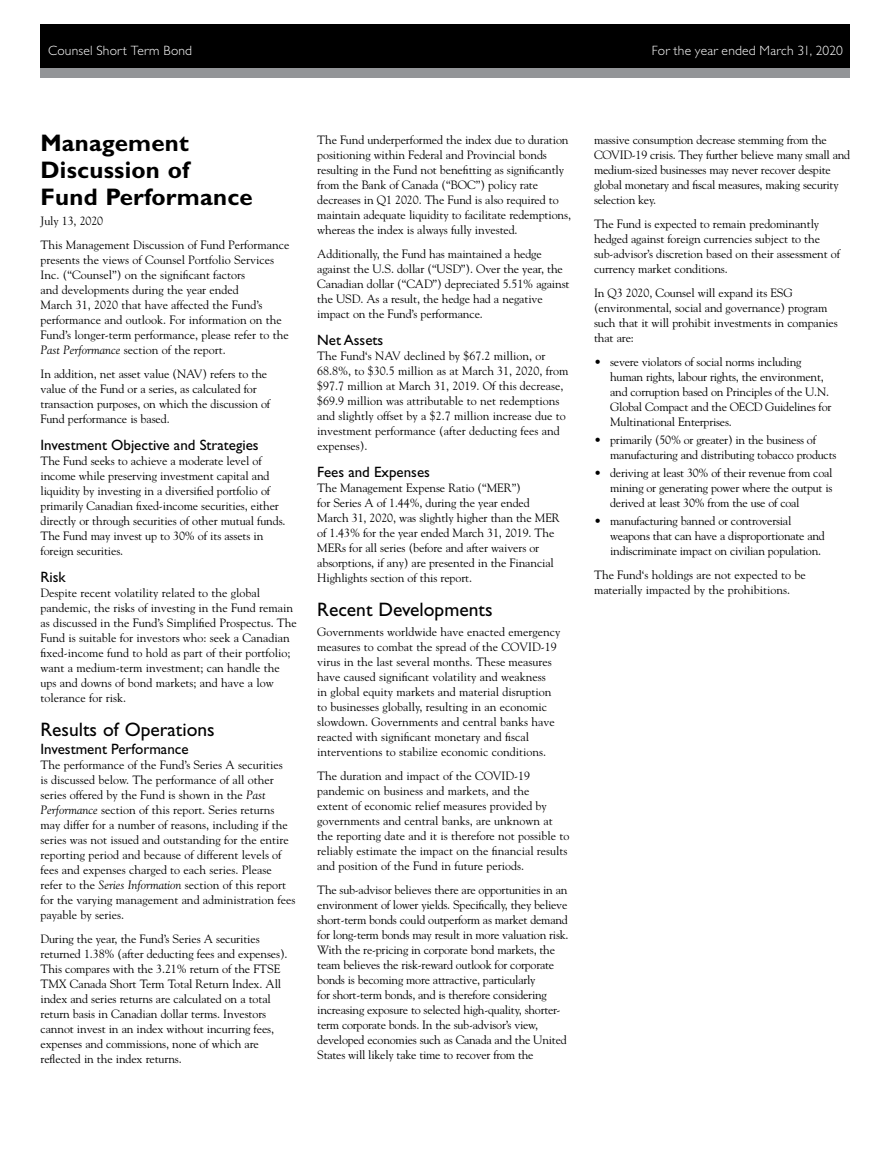
<style>
.page{position:relative;width:891px;height:1161px;background:#fff}
.page>*{position:absolute;margin:0;border:0;box-sizing:border-box;transform-origin:0 0}
.Head_with_date{font:700 24px/27px "Gill Sans Std";letter-spacing:.01em;color:#000}
.Subhead_Bold{font:19.5px "Gill Sans Std";color:#000}
._2nd_Subhead{font:15px "Gill Sans Std";color:#000}
.SCOTT_Master_Page_he{font:300 13.5px "Gill Sans Std";letter-spacing:.015em;color:#fff}
.Body_Copy{font:12px/15px "Goudy Std";letter-spacing:-.01em;color:#000}
.Bullets{font:12px/15px "Goudy Std";letter-spacing:-.02em;color:#000}
.s1{font-style:italic}
</style>
<div class="page">
<div style="left:40px;top:24px;width:810px;height:52px;background:#000"></div>
<div style="left:40px;top:68px;width:810px;height:10px;background:#939598"></div>
<p class="SCOTT_Master_Page_he" style="left:48px;top:43px;width:146px">Counsel Short Term Bond</p>
<p class="SCOTT_Master_Page_he" style="left:652px;top:43px;width:193px">For the year ended March 31, 2020</p>
<p class="Head_with_date" style="left:40px;top:130px;width:214px">Management<br>Discussion of<br>Fund Performance</p>
<p class="Body_Copy" style="left:40px;top:213px;width:64px">July 13, 2020</p>
<p class="Body_Copy" style="left:40px;top:237px;width:251px">This Management Discussion of Fund Performance presents the views of Counsel Portfolio Services Inc. (“Counsel”) on the significant factors<br>and developments during the year ended<br>March 31, 2020 that have affected the Fund’s performance and outlook. For information on the Fund’s longer-term performance, please refer to the <span class="s1">Past Performance</span> section of the report.</p>
<p class="Body_Copy" style="left:40px;top:366px;width:231px">In addition, net asset value (NAV) refers to the value of the Fund or a series, as calculated for transaction purposes, on which the discussion of Fund performance is based.</p>
<p class="_2nd_Subhead" style="left:40px;top:436px;width:220px">Investment Objective and Strategies</p>
<p class="Body_Copy" style="left:40px;top:453px;width:247px">The Fund seeks to achieve a moderate level of income while preserving investment capital and liquidity by investing in a diversified portfolio of primarily Canadian fixed-income securities, either directly or through securities of other mutual funds.<br>The Fund may invest up to 30% of its assets in foreign securities.</p>
<p class="_2nd_Subhead" style="left:40px;top:568px;width:27px">Risk</p>
<p class="Body_Copy" style="left:40px;top:585px;width:258px">Despite recent volatility related to the global pandemic, the risks of investing in the Fund remain as discussed in the Fund’s Simplified Prospectus. The Fund is suitable for investors who: seek a Canadian fixed-income fund to hold as part of their portfolio; want a medium-term investment; can handle the ups and downs of bond markets; and have a low tolerance for risk.</p>
<p class="Subhead_Bold" style="left:40px;top:718px;width:176px">Results of Operations</p>
<p class="_2nd_Subhead" style="left:40px;top:741px;width:150px">Investment Performance</p>
<p class="Body_Copy" style="left:40px;top:757px;width:257px">The performance of the Fund’s Series A securities<br>is discussed below. The performance of all other series offered by the Fund is shown in the <span class="s1">Past Performance</span> section of this report. Series returns may differ for a number of reasons, including if the series was not issued and outstanding for the entire reporting period and because of different levels of fees and expenses charged to each series. Please refer to the <span class="s1">Series Information</span> section of this report for the varying management and administration fees payable by series.</p>
<p class="Body_Copy" style="left:40px;top:931px;width:249px">During the year, the Fund’s Series A securities returned 1.38% (after deducting fees and expenses).<br>This compares with the 3.21% return of the FTSE TMX Canada Short Term Total Return Index. All index and series returns are calculated on a total return basis in Canadian dollar terms. Investors cannot invest in an index without incurring fees, expenses and commissions, none of which are reflected in the index returns.</p>
<p class="Body_Copy" style="left:317px;top:132px;width:255px">The Fund underperformed the index due to duration positioning within Federal and Provincial bonds resulting in the Fund not benefitting as significantly from the Bank of Canada (“BOC”) policy rate decreases in Q1 2020. The Fund is also required to maintain adequate liquidity to facilitate redemptions, whereas the index is always fully invested.</p>
<p class="Body_Copy" style="left:317px;top:246px;width:254px">Additionally, the Fund has maintained a hedge against the U.S. dollar (“USD”). Over the year, the Canadian dollar (“CAD”) depreciated 5.51% against the USD. As a result, the hedge had a negative impact on the Fund’s performance.</p>
<p class="_2nd_Subhead" style="left:317px;top:331px;width:68px">Net Assets</p>
<p class="Body_Copy" style="left:317px;top:348px;width:253px">The Fund‘s NAV declined by $67.2 million, or 68.8%, to $30.5 million as at March 31, 2020, from $97.7 million at March 31, 2019. Of this decrease, $69.9 million was attributable to net redemptions and slightly offset by a $2.7 million increase due to investment performance (after deducting fees and expenses).</p>
<p class="_2nd_Subhead" style="left:317px;top:463px;width:114px">Fees and Expenses</p>
<p class="Body_Copy" style="left:317px;top:480px;width:244px">The Management Expense Ratio (“MER”)<br>for Series A of 1.44%, during the year ended March 31, 2020, was slightly higher than the MER of 1.43% for the year ended March 31, 2019. The MERs for all series (before and after waivers or absorptions, if any) are presented in the Financial Highlights section of this report.</p>
<p class="Subhead_Bold" style="left:317px;top:599px;width:177px">Recent Developments</p>
<p class="Body_Copy" style="left:317px;top:624px;width:245px">Governments worldwide have enacted emergency measures to combat the spread of the COVID-19 virus in the last several months. These measures have caused significant volatility and weakness<br>in global equity markets and material disruption to businesses globally, resulting in an economic slowdown. Governments and central banks have reacted with significant monetary and fiscal interventions to stabilize economic conditions.</p>
<p class="Body_Copy" style="left:317px;top:768px;width:254px">The duration and impact of the COVID-19 pandemic on business and markets, and the<br>extent of economic relief measures provided by governments and central banks, are unknown at the reporting date and it is therefore not possible to reliably estimate the impact on the financial results and position of the Fund in future periods.</p>
<p class="Body_Copy" style="left:317px;top:882px;width:253px">The sub-advisor believes there are opportunities in an environment of lower yields. Specifically, they believe short-term bonds could outperform as market demand for long-term bonds may result in more valuation risk.<br>With the re-pricing in corporate bond markets, the team believes the risk-reward outlook for corporate bonds is becoming more attractive, particularly<br>for short-term bonds, and is therefore considering increasing exposure to selected high-quality, shorter&shy;term corporate bonds. In the sub-advisor’s view, developed economies such as Canada and the United States will likely take time to recover from the</p>
<p class="Body_Copy" style="left:594px;top:132px;width:258px">massive consumption decrease stemming from the COVID-19 crisis. They further believe many small and medium-sized businesses may never recover despite global monetary and fiscal measures, making security selection key.</p>
<p class="Body_Copy" style="left:594px;top:216px;width:248px">The Fund is expected to remain predominantly hedged against foreign currencies subject to the sub-advisor’s discretion based on their assessment of currency market conditions.</p>
<p class="Body_Copy" style="left:594px;top:285px;width:245px">In Q3 2020, Counsel will expand its ESG (environmental, social and governance) program such that it will prohibit investments in companies that are:</p>
<p class="Bullets" style="left:610px;top:354px;width:223px;text-indent:-16px">• severe violators of social norms including human rights, labour rights, the environment, and corruption based on Principles of the U.N.<br>Global Compact and the OECD Guidelines for Multinational Enterprises.</p>
<p class="Bullets" style="left:610px;top:432px;width:228px;text-indent:-16px">• primarily (50% or greater) in the business of manufacturing and distributing tobacco products</p>
<p class="Bullets" style="left:610px;top:465px;width:224px;text-align:justify;text-indent:-16px">• deriving at least 30% of their revenue from coal mining or generating power where the output is derived at least 30% from the use of coal</p>
<p class="Bullets" style="left:610px;top:513px;width:216px;text-indent:-16px">• manufacturing banned or controversial weapons that can have a disproportionate and indiscriminate impact on civilian population.</p>
<p class="Body_Copy" style="left:594px;top:567px;width:213px">The Fund‘s holdings are not expected to be materially impacted by the prohibitions.</p>
</div>
